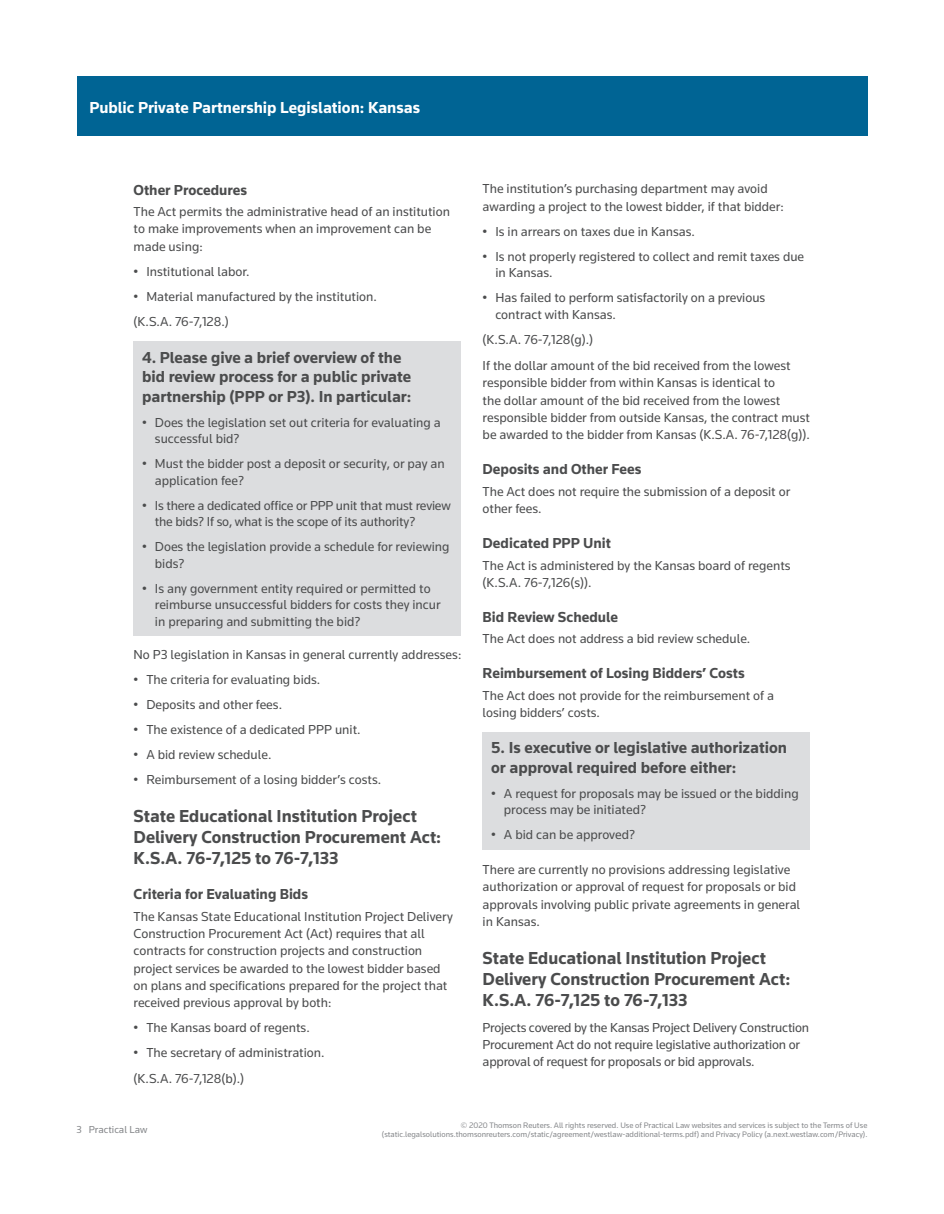
<style>
.page{position:relative;width:944px;height:1214px;background:#fff}
.page>*{position:absolute;margin:0;border:0;box-sizing:border-box;transform-origin:0 0}
.t1{font:700 18px/21px "Knowledge";color:#4b4c4d}
.t2{font:700 16.5px/19.5px "Knowledge";color:#4b4c4d}
.t3{font:700 16.5px "Knowledge";color:#fff}
.t4{font:700 15px "Knowledge";color:#4b4c4d}
.t5{font:13.5px/17.2px "Knowledge";color:#4b4c4d}
.t6{font:10.5px "Knowledge";color:#86888b}
.t7{font:8.25px/9.8px "Knowledge";color:#86888b;text-align:right}
</style>
<div class="page">
<div style="left:77px;top:77px;width:790px;height:59px;background:#006494"></div>
<div style="left:134px;top:341px;width:327px;height:295px;background:#dcdddf"></div>
<div style="left:482px;top:732px;width:328px;height:117px;background:#dcdddf"></div>
<p class="t3" style="left:89px;top:97px;width:332px">Public Private Partnership Legislation: Kansas</p>
<p class="t4" style="left:134px;top:180px;width:115px">Other Procedures</p>
<p class="t5" style="left:134px;top:203px;width:318px">The Act permits the administrative head of an institution to make improvements when an improvement can be made using:</p>
<p class="t5" style="left:134px;top:262px;width:117px">• Institutional labor.</p>
<p class="t5" style="left:134px;top:283px;width:245px;line-height:25.8px">• Material manufactured by the institution. (K.S.A. 76-7,128.)</p>
<p class="t2" style="left:142px;top:347px;width:271px">4. Please give a brief overview of the bid review process for a public private partnership (PPP or P3). In particular:</p>
<p class="t5" style="left:155px;top:414px;width:287px;line-height:16.5px;text-indent:-13px">• Does the legislation set out criteria for evaluating a successful bid?</p>
<p class="t5" style="left:155px;top:455px;width:291px;line-height:16.5px;text-indent:-13px">• Must the bidder post a deposit or security, or pay an application fee?</p>
<p class="t5" style="left:155px;top:497px;width:297px;line-height:16.5px;text-indent:-13px">• Is there a dedicated office or PPP unit that must review the bids? If so, what is the scope of its authority?</p>
<p class="t5" style="left:155px;top:538px;width:296px;line-height:16.5px;text-indent:-13px">• Does the legislation provide a schedule for reviewing bids?</p>
<p class="t5" style="left:155px;top:580px;width:287px;line-height:16.5px;text-indent:-13px">• Is any government entity required or permitted to reimburse unsuccessful bidders for costs they incur in preparing and submitting the bid?</p>
<p class="t5" style="left:134px;top:646px;width:329px">No P3 legislation in Kansas in general currently addresses:</p>
<p class="t5" style="left:134px;top:671px;width:188px">• The criteria for evaluating bids.</p>
<p class="t5" style="left:134px;top:696px;width:150px">• Deposits and other fees.</p>
<p class="t5" style="left:134px;top:721px;width:228px">• The existence of a dedicated PPP unit.</p>
<p class="t5" style="left:134px;top:746px;width:139px">• A bid review schedule.</p>
<p class="t5" style="left:134px;top:771px;width:249px">• Reimbursement of a losing bidder’s costs.</p>
<h1 class="t1" style="left:134px;top:805px;width:309px">State Educational Institution Project<br>Delivery Construction Procurement Act:<br>K.S.A. 76-7,125 to 76-7,133</h1>
<p class="t4" style="left:134px;top:885px;width:176px">Criteria for Evaluating Bids</p>
<p class="t5" style="left:134px;top:907px;width:321px">The Kansas State Educational Institution Project Delivery Construction Procurement Act (Act) requires that all contracts for construction projects and construction project services be awarded to the lowest bidder based on plans and specifications prepared for the project that received previous approval by both:</p>
<p class="t5" style="left:134px;top:1019px;width:178px">• The Kansas board of regents.</p>
<p class="t5" style="left:134px;top:1039px;width:192px;line-height:25.8px">• The secretary of administration. (K.S.A. 76-7,128(b).)</p>
<p class="t5" style="left:482px;top:180px;width:302px">The institution’s purchasing department may avoid awarding a project to the lowest bidder, if that bidder:</p>
<p class="t5" style="left:482px;top:222px;width:214px">• Is in arrears on taxes due in Kansas.</p>
<p class="t5" style="left:495px;top:248px;width:310px;line-height:16.5px;text-indent:-13px">• Is not properly registered to collect and remit taxes due in Kansas.</p>
<p class="t5" style="left:495px;top:289px;width:271px;line-height:16.5px;text-indent:-13px">• Has failed to perform satisfactorily on a previous contract with Kansas.</p>
<p class="t5" style="left:482px;top:327px;width:309px;line-height:25.8px">(K.S.A. 76-7,128(g).)<br>If the dollar amount of the bid received from the lowest</p>
<p class="t5" style="left:482px;top:374px;width:329px">responsible bidder from within Kansas is identical to<br>the dollar amount of the bid received from the lowest responsible bidder from outside Kansas, the contract must be awarded to the bidder from Kansas (K.S.A. 76-7,128(g)).</p>
<p class="t4" style="left:482px;top:460px;width:160px">Deposits and Other Fees</p>
<p class="t5" style="left:482px;top:482px;width:309px">The Act does not require the submission of a deposit or other fees.</p>
<p class="t4" style="left:482px;top:534px;width:130px">Dedicated PPP Unit</p>
<p class="t5" style="left:482px;top:556px;width:309px">The Act is administered by the Kansas board of regents (K.S.A. 76-7,126(s)).</p>
<p class="t4" style="left:482px;top:607px;width:137px">Bid Review Schedule</p>
<p class="t5" style="left:482px;top:630px;width:269px">The Act does not address a bid review schedule.</p>
<p class="t4" style="left:482px;top:664px;width:264px">Reimbursement of Losing Bidders’ Costs</p>
<p class="t5" style="left:482px;top:686px;width:293px">The Act does not provide for the reimbursement of a losing bidders’ costs.</p>
<p class="t2" style="left:491px;top:738px;width:297px">5. Is executive or legislative authorization or approval required before either:</p>
<p class="t5" style="left:504px;top:785px;width:296px;line-height:16.5px;text-indent:-13px">• A request for proposals may be issued or the bidding process may be initiated?</p>
<p class="t5" style="left:491px;top:826px;width:145px">• A bid can be approved?</p>
<p class="t5" style="left:482px;top:860px;width:319px">There are currently no provisions addressing legislative authorization or approval of request for proposals or bid approvals involving public private agreements in general in Kansas.</p>
<h1 class="t1" style="left:482px;top:947px;width:309px">State Educational Institution Project<br>Delivery Construction Procurement Act:<br>K.S.A. 76-7,125 to 76-7,133</h1>
<p class="t5" style="left:482px;top:1018px;width:328px">Projects covered by the Kansas Project Delivery Construction<br>Procurement Act do not require legislative authorization or approval of request for proposals or bid approvals.</p>
<p class="t6" style="left:77px;top:1123px;width:72px">3 Practical Law</p>
<p class="t7" style="left:382px;top:1119px;width:487px">© 2020 Thomson Reuters. All rights reserved. Use of Practical Law websites and services is subject to the Terms of Use (static.legalsolutions.thomsonreuters.com/static/agreement/westlaw-additional-terms.pdf) and Privacy Policy (a.next.westlaw.com/Privacy).</p>
</div>
